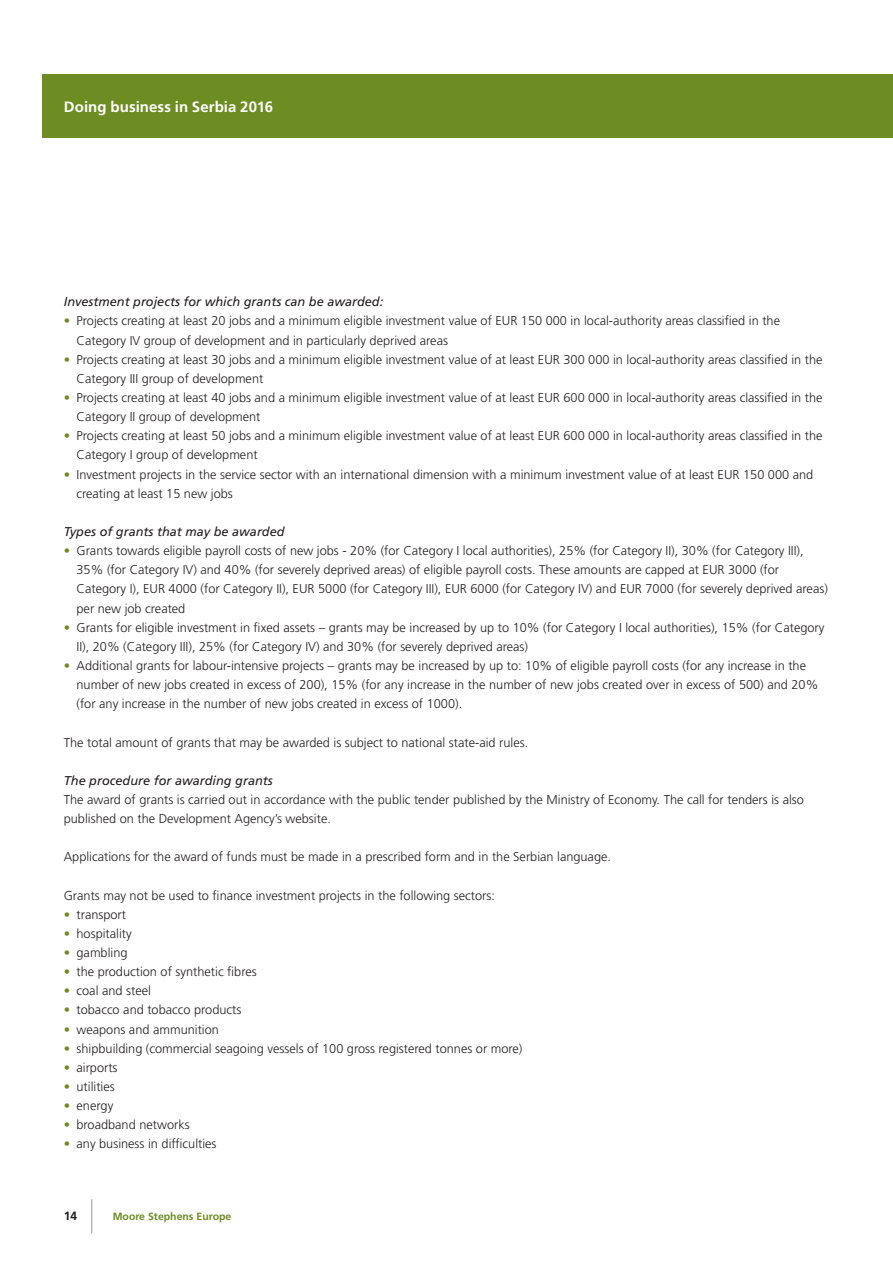
<style>
.page{position:relative;width:893px;height:1263px;background:#fff}
.page>*{position:absolute;margin:0;border:0;box-sizing:border-box;transform-origin:0 0}
.t1{font:700 15px "Frutiger LT Std";letter-spacing:.005em;color:#fff}
.t2{font:300 12.75px/19.2px "Frutiger LT Std";color:#231f20}
.t3{font:italic 12.75px "Frutiger LT Std";color:#231f20}
.t4{font:700 12px "Frutiger LT Std";color:#231f20}
.t5{font:700 10.5px "Frutiger LT Std";color:#6d8d23}
.s1{color:#6d8d23}
</style>
<div class="page">
<div style="left:43px;top:74px;width:850px;height:64px;background:#6d8d23"></div>
<hr style="left:91px;top:1199px;width:1px;height:34px;background:#939598">
<p class="t1" style="left:64px;top:98px;width:211px">Doing business in Serbia 2016</p>
<p class="t3" style="left:64px;top:294px;width:321px">Investment projects for which grants can be awarded:</p>
<p class="t2" style="left:77px;top:312px;width:705px;text-indent:-13px"><span class="s1">•</span> Projects creating at least 20 jobs and a minimum eligible investment value of EUR 150 000 in local-authority areas classified in the<br>Category IV group of development and in particularly deprived areas</p>
<p class="t2" style="left:77px;top:350px;width:747px;text-indent:-13px"><span class="s1">•</span> Projects creating at least 30 jobs and a minimum eligible investment value of at least EUR 300 000 in local-authority areas classified in the<br>Category III group of development</p>
<p class="t2" style="left:77px;top:388px;width:747px;text-indent:-13px"><span class="s1">•</span> Projects creating at least 40 jobs and a minimum eligible investment value of at least EUR 600 000 in local-authority areas classified in the<br>Category II group of development</p>
<p class="t2" style="left:77px;top:426px;width:747px;text-indent:-13px"><span class="s1">•</span> Projects creating at least 50 jobs and a minimum eligible investment value of at least EUR 600 000 in local-authority areas classified in the<br>Category I group of development</p>
<p class="t2" style="left:77px;top:465px;width:738px;text-indent:-13px"><span class="s1">•</span> Investment projects in the service sector with an international dimension with a minimum investment value of at least EUR 150 000 and creating at least 15 new jobs</p>
<p class="t3" style="left:64px;top:524px;width:222px">Types of grants that may be awarded</p>
<p class="t2" style="left:77px;top:541px;width:753px;text-indent:-13px"><span class="s1">•</span> Grants towards eligible payroll costs of new jobs - 20% (for Category I local authorities), 25% (for Category II), 30% (for Category III), 35% (for Category IV) and 40% (for severely deprived areas) of eligible payroll costs. These amounts are capped at EUR 3000 (for Category I), EUR 4000 (for Category II), EUR 5000 (for Category III), EUR 6000 (for Category IV) and EUR 7000 (for severely deprived areas) per new job created</p>
<p class="t2" style="left:77px;top:618px;width:749px;text-indent:-13px"><span class="s1">•</span> Grants for eligible investment in fixed assets – grants may be increased by up to 10% (for Category I local authorities), 15% (for Category<br>II), 20% (Category III), 25% (for Category IV) and 30% (for severely deprived areas)</p>
<p class="t2" style="left:77px;top:656px;width:743px;text-indent:-13px"><span class="s1">•</span> Additional grants for labour-intensive projects – grants may be increased by up to: 10% of eligible payroll costs (for any increase in the number of new jobs created in excess of 200), 15% (for any increase in the number of new jobs created over in excess of 500) and 20% (for any increase in the number of new jobs created in excess of 1000).</p>
<p class="t2" style="left:64px;top:733px;width:466px">The total amount of grants that may be awarded is subject to national state-aid rules.</p>
<p class="t3" style="left:64px;top:773px;width:210px">The procedure for awarding grants</p>
<p class="t2" style="left:64px;top:790px;width:742px">The award of grants is carried out in accordance with the public tender published by the Ministry of Economy. The call for tenders is also published on the Development Agency’s website.</p>
<p class="t2" style="left:64px;top:847px;width:549px">Applications for the award of funds must be made in a prescribed form and in the Serbian language.</p>
<p class="t2" style="left:64px;top:886px;width:433px">Grants may not be used to finance investment projects in the following sectors:</p>
<p class="t2" style="left:64px;top:905px;width:64px"><span class="s1">•</span> transport</p>
<p class="t2" style="left:64px;top:924px;width:69px"><span class="s1">•</span> hospitality</p>
<p class="t2" style="left:64px;top:943px;width:65px"><span class="s1">•</span> gambling</p>
<p class="t2" style="left:64px;top:962px;width:194px"><span class="s1">•</span> the production of synthetic fibres</p>
<p class="t2" style="left:64px;top:981px;width:89px"><span class="s1">•</span> coal and steel</p>
<p class="t2" style="left:64px;top:1001px;width:179px"><span class="s1">•</span> tobacco and tobacco products</p>
<p class="t2" style="left:64px;top:1020px;width:157px"><span class="s1">•</span> weapons and ammunition</p>
<p class="t2" style="left:64px;top:1039px;width:460px"><span class="s1">•</span> shipbuilding (commercial seagoing vessels of 100 gross registered tonnes or more)</p>
<p class="t2" style="left:64px;top:1058px;width:55px"><span class="s1">•</span> airports</p>
<p class="t2" style="left:64px;top:1077px;width:52px"><span class="s1">•</span> utilities</p>
<p class="t2" style="left:64px;top:1096px;width:51px"><span class="s1">•</span> energy</p>
<p class="t2" style="left:64px;top:1115px;width:127px"><span class="s1">•</span> broadband networks</p>
<p class="t2" style="left:64px;top:1134px;width:154px"><span class="s1">•</span> any business in difficulties</p>
<p class="t4" style="left:64px;top:1209px;width:15px">14</p>
<p class="t5" style="left:113px;top:1210px;width:120px">Moore Stephens Europe</p>
</div>
